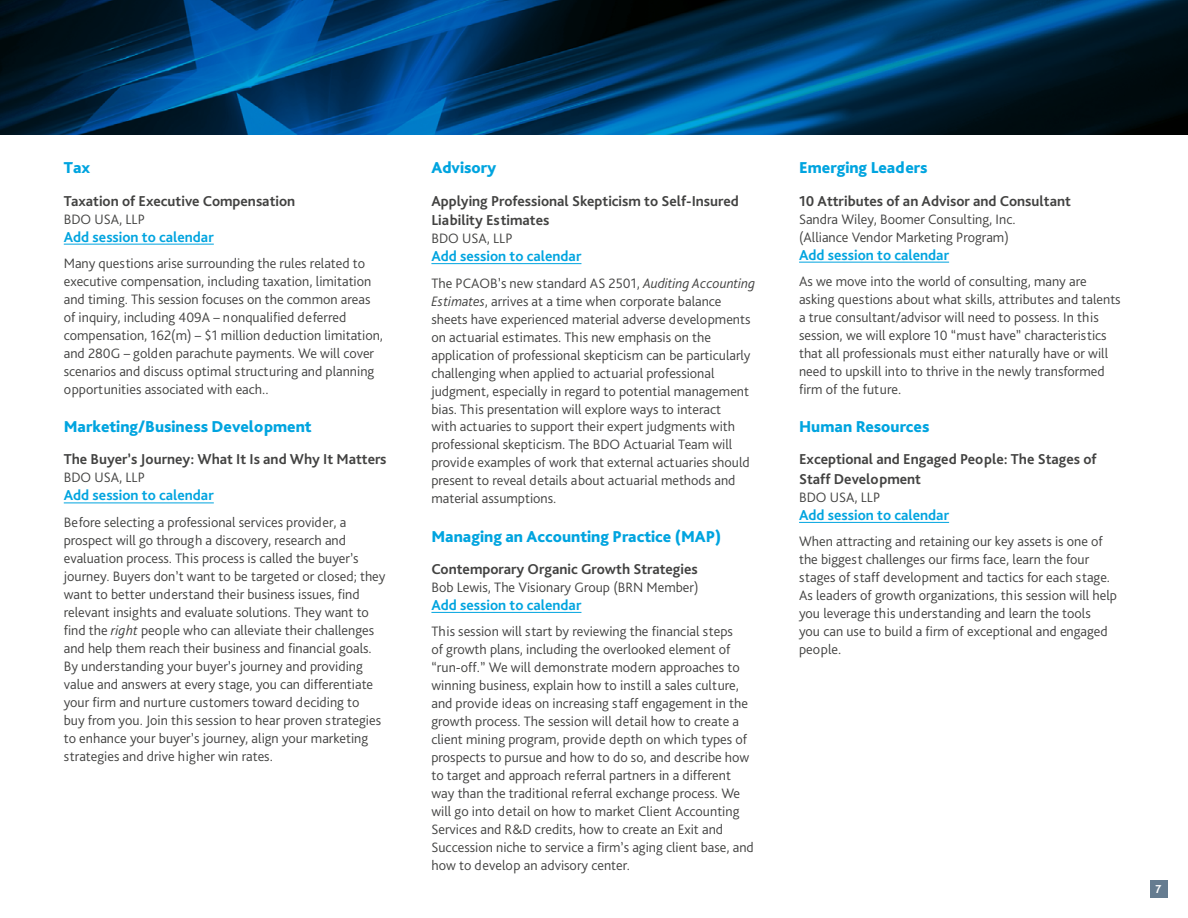
<style>
.page{position:relative;width:1188px;height:918px;background:#fff}
.page>*{position:absolute;margin:0;border:0;box-sizing:border-box;transform-origin:0 0}
.t1{font:800 16.5px "Bliss Pro";color:#00a4df}
.t2{font:700 15px/19.5px "Bliss Pro";color:#424241}
.t3{font:700 15px "Bliss Pro";color:#00a4df}
.t4{font:300 14.25px/18px "Bliss Pro";color:#424241}
.t5{font:700 12px "Bliss Pro";color:#fff}
.s1{font-style:italic}
</style>
<div class="page">
<img style="left:0;top:0;width:1188px;height:134px">
<hr style="left:64px;top:244px;width:150px;height:1px;background:#00a4df">
<hr style="left:64px;top:503px;width:150px;height:1px;background:#00a4df">
<hr style="left:431px;top:263px;width:150px;height:1px;background:#00a4df">
<hr style="left:431px;top:612px;width:150px;height:1px;background:#00a4df">
<hr style="left:799px;top:262px;width:150px;height:1px;background:#00a4df">
<hr style="left:799px;top:522px;width:150px;height:1px;background:#00a4df">
<div style="left:1150px;top:880px;width:17px;height:17px;background:#657c90"></div>
<p class="t1" style="left:64px;top:158px;width:28px">Tax</p>
<p class="t2" style="left:64px;top:190px;width:233px">Taxation of Executive Compensation</p>
<p class="t4" style="left:64px;top:209px;width:83px">BDO USA, LLP</p>
<p class="t3" style="left:64px;top:227px;width:152px">Add session to calendar</p>
<p class="t4" style="left:64px;top:254px;width:321px">Many questions arise surrounding the rules related to executive compensation, including taxation, limitation and timing. This session focuses on the common areas of inquiry, including 409A – nonqualified deferred compensation, 162(m) – $1 million deduction limitation, and 280G – golden parachute payments. We will cover scenarios and discuss optimal structuring and planning opportunities associated with each..</p>
<p class="t1" style="left:64px;top:416px;width:249px">Marketing/Business Development</p>
<p class="t2" style="left:64px;top:449px;width:324px">The Buyer’s Journey: What It Is and Why It Matters</p>
<p class="t4" style="left:64px;top:468px;width:83px">BDO USA, LLP</p>
<p class="t3" style="left:64px;top:486px;width:152px">Add session to calendar</p>
<p class="t4" style="left:64px;top:513px;width:323px">Before selecting a professional services provider, a prospect will go through a discovery, research and evaluation process. This process is called the buyer’s journey. Buyers don’t want to be targeted or closed; they want to better understand their business issues, find relevant insights and evaluate solutions. They want to find the <span class="s1">right</span> people who can alleviate their challenges and help them reach their business and financial goals.<br>By understanding your buyer’s journey and providing value and answers at every stage, you can differentiate your firm and nurture customers toward deciding to<br>buy from you. Join this session to hear proven strategies to enhance your buyer’s journey, align your marketing strategies and drive higher win rates.</p>
<p class="t1" style="left:431px;top:158px;width:66px">Advisory</p>
<p class="t2" style="left:431px;top:190px;width:309px">Applying Professional Skepticism to Self-Insured<br>Liability Estimates</p>
<p class="t4" style="left:431px;top:229px;width:83px">BDO USA, LLP</p>
<p class="t3" style="left:431px;top:247px;width:152px">Add session to calendar</p>
<p class="t4" style="left:431px;top:273px;width:325px">The PCAOB’s new standard AS 2501, <span class="s1">Auditing Accounting Estimates</span>, arrives at a time when corporate balance sheets have experienced material adverse developments on actuarial estimates. This new emphasis on the application of professional skepticism can be particularly challenging when applied to actuarial professional judgment, especially in regard to potential management bias. This presentation will explore ways to interact<br>with actuaries to support their expert judgments with professional skepticism. The BDO Actuarial Team will provide examples of work that external actuaries should present to reveal details about actuarial methods and material assumptions.</p>
<p class="t1" style="left:431px;top:526px;width:292px">Managing an Accounting Practice (MAP)</p>
<p class="t2" style="left:431px;top:559px;width:268px">Contemporary Organic Growth Strategies</p>
<p class="t4" style="left:431px;top:578px;width:269px">Bob Lewis, The Visionary Group (BRN Member)</p>
<p class="t3" style="left:431px;top:595px;width:152px">Add session to calendar</p>
<p class="t4" style="left:431px;top:622px;width:324px">This session will start by reviewing the financial steps<br>of growth plans, including the overlooked element of “run-off.” We will demonstrate modern approaches to winning business, explain how to instill a sales culture, and provide ideas on increasing staff engagement in the growth process. The session will detail how to create a client mining program, provide depth on which types of prospects to pursue and how to do so, and describe how to target and approach referral partners in a different way than the traditional referral exchange process. We will go into detail on how to market Client Accounting Services and R&amp;D credits, how to create an Exit and Succession niche to service a firm’s aging client base, and how to develop an advisory center.</p>
<p class="t1" style="left:799px;top:158px;width:130px">Emerging Leaders</p>
<p class="t2" style="left:799px;top:190px;width:273px">10 Attributes of an Advisor and Consultant</p>
<p class="t4" style="left:799px;top:209px;width:218px">Sandra Wiley, Boomer Consulting, Inc. (Alliance Vendor Marketing Program)</p>
<p class="t3" style="left:799px;top:245px;width:152px">Add session to calendar</p>
<p class="t4" style="left:799px;top:272px;width:323px">As we move into the world of consulting, many are asking questions about what skills, attributes and talents a true consultant/advisor will need to possess. In this session, we will explore 10 “must have” characteristics that all professionals must either naturally have or will need to upskill into to thrive in the newly transformed firm of the future.</p>
<p class="t1" style="left:799px;top:416px;width:132px">Human Resources</p>
<p class="t2" style="left:799px;top:449px;width:299px">Exceptional and Engaged People: The Stages of<br>Staff Development</p>
<p class="t4" style="left:799px;top:488px;width:83px">BDO USA, LLP</p>
<p class="t3" style="left:799px;top:505px;width:152px">Add session to calendar</p>
<p class="t4" style="left:799px;top:532px;width:320px">When attracting and retaining our key assets is one of the biggest challenges our firms face, learn the four stages of staff development and tactics for each stage.<br>As leaders of growth organizations, this session will help you leverage this understanding and learn the tools<br>you can use to build a firm of exceptional and engaged people.</p>
<p class="t5" style="left:1156px;top:881px;width:7px">7</p>
</div>
